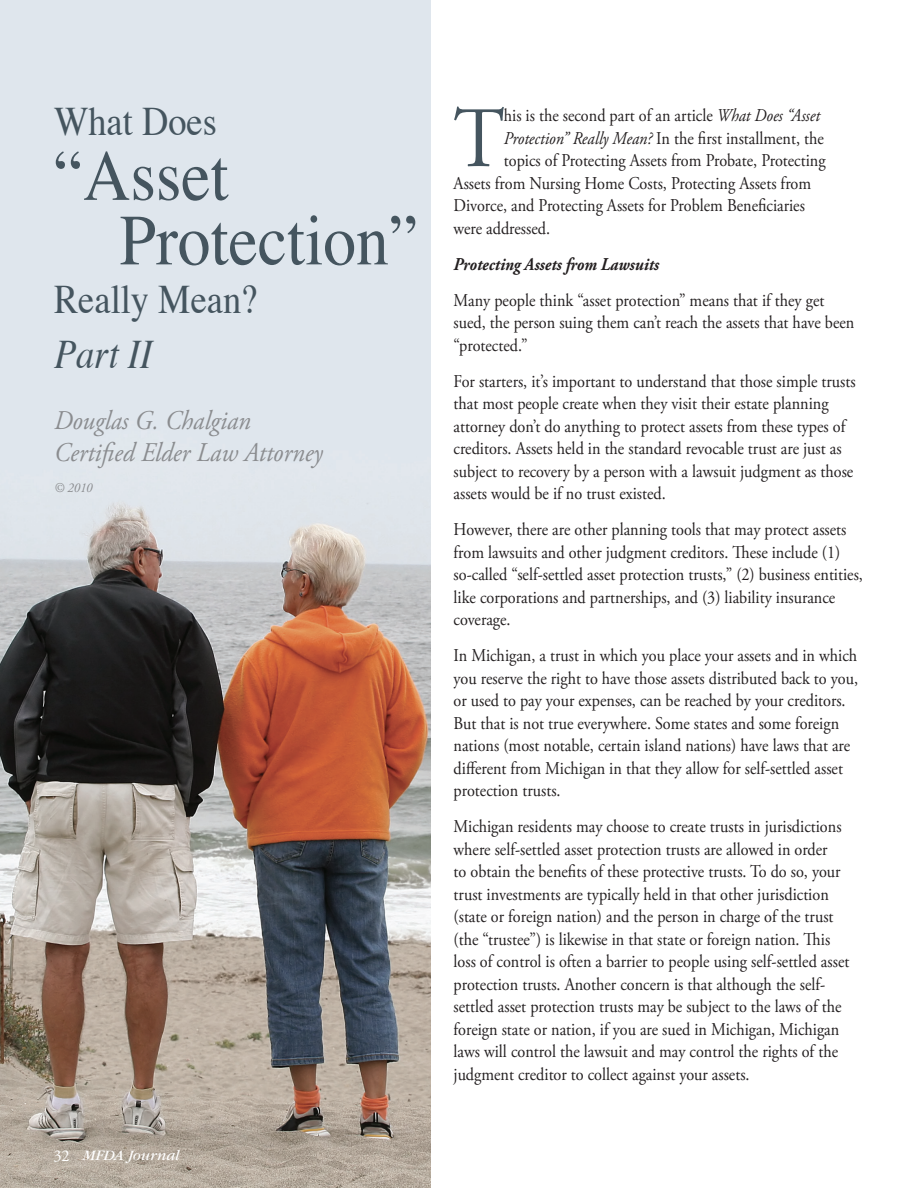
<style>
.page{position:relative;width:918px;height:1188px;background:#fff}
.page>*{position:absolute;margin:0;border:0;box-sizing:border-box;transform-origin:0 0}
.t1{font:85.8px "Adobe Garamond Pro";color:#45555f;scale:.9 1}
.t2{font:72px "Times";color:#45555f;scale:.91 1}
.t3{font:40.5px "Times";color:#45555f;scale:.9 1}
.t4{font:italic 40.5px "Times";color:#45555f;scale:.9 1}
.t5{font:italic 27px "Adobe Garamond Pro";color:#8a8c8f;scale:.93 1}
.t6{font:18px/22.5px "Adobe Garamond Pro";color:#231f20;scale:.9 1}
.t7{font:italic 700 18px "Adobe Garamond Pro";color:#231f20;scale:.9 1}
.t8{font:16.5px "Adobe Garamond Pro";color:#fff}
.t9{font:italic 15px "ITC Garamond Std";color:#fff}
.t10{font:italic 13.5px "Adobe Garamond Pro";color:#8a8c8f;scale:.93 1}
.s1{font-style:italic}
</style>
<div class="page">
<img style="left:0;top:0;width:430px;height:1188px">
<p class="t3" style="left:54px;top:84px;width:183px">What Does</p>
<p class="t2" style="left:54px;top:108px;width:193px">“Asset</p>
<p class="t2" style="left:120px;top:173px;width:329px">Protection”</p>
<p class="t3" style="left:54px;top:261px;width:228px">Really Mean?</p>
<p class="t4" style="left:54px;top:320px;width:111px">Part II</p>
<p class="t5" style="left:54px;top:405px;width:213px">Douglas G. Chalgian</p>
<p class="t5" style="left:54px;top:436px;width:290px">Certified Elder Law Attorney</p>
<p class="t10" style="left:54px;top:480px;width:43px">© 2010</p>
<p class="t8" style="left:53px;top:1146px;width:18px">32</p>
<p class="t9" style="left:83px;top:1147px;width:98px">MFDA Journal</p>
<p class="t1" style="left:454px;top:87px;width:58px">T</p>
<p class="t6" style="left:504px;top:105px;width:353px">his is the second part of an article <span class="s1">What Does “Asset</span></p>
<p class="t6" style="left:504px;top:127px;width:357px"><span class="s1">Protection” Really Mean?</span> In the first installment, the</p>
<p class="t6" style="left:504px;top:150px;width:359px">topics of Protecting Assets from Probate, Protecting</p>
<p class="t6" style="left:454px;top:172px;width:399px">Assets from Nursing Home Costs, Protecting Assets from</p>
<p class="t6" style="left:454px;top:195px;width:392px">Divorce, and Protecting Assets for Problem Beneficiaries</p>
<p class="t6" style="left:454px;top:217px;width:109px">were addressed.</p>
<p class="t7" style="left:454px;top:253px;width:230px">Protecting Assets from Lawsuits</p>
<p class="t6" style="left:454px;top:289px;width:447px">Many people think “asset protection” means that if they get sued, the person suing them can’t reach the assets that have been “protected.”</p>
<p class="t6" style="left:454px;top:370px;width:448px">For starters, it’s important to understand that those simple trusts that most people create when they visit their estate planning attorney don’t do anything to protect assets from these types of creditors. Assets held in the standard revocable trust are just as subject to recovery by a person with a lawsuit judgment as those assets would be if no trust existed.</p>
<p class="t6" style="left:454px;top:519px;width:456px">However, there are other planning tools that may protect assets from lawsuits and other judgment creditors. These include (1) so-called “self-settled asset protection trusts,” (2) business entities, like corporations and partnerships, and (3) liability insurance coverage.</p>
<p class="t6" style="left:454px;top:645px;width:451px">In Michigan, a trust in which you place your assets and in which you reserve the right to have those assets distributed back to you, or used to pay your expenses, can be reached by your creditors.<br>But that is not true everywhere. Some states and some foreign nations (most notable, certain island nations) have laws that are different from Michigan in that they allow for self-settled asset protection trusts.</p>
<p class="t6" style="left:454px;top:816px;width:441px">Michigan residents may choose to create trusts in jurisdictions where self-settled asset protection trusts are allowed in order<br>to obtain the benefits of these protective trusts. To do so, your trust investments are typically held in that other jurisdiction (state or foreign nation) and the person in charge of the trust (the “trustee”) is likewise in that state or foreign nation. This loss of control is often a barrier to people using self-settled asset protection trusts. Another concern is that although the self&shy;settled asset protection trusts may be subject to the laws of the foreign state or nation, if you are sued in Michigan, Michigan laws will control the lawsuit and may control the rights of the judgment creditor to collect against your assets.</p>
</div>
